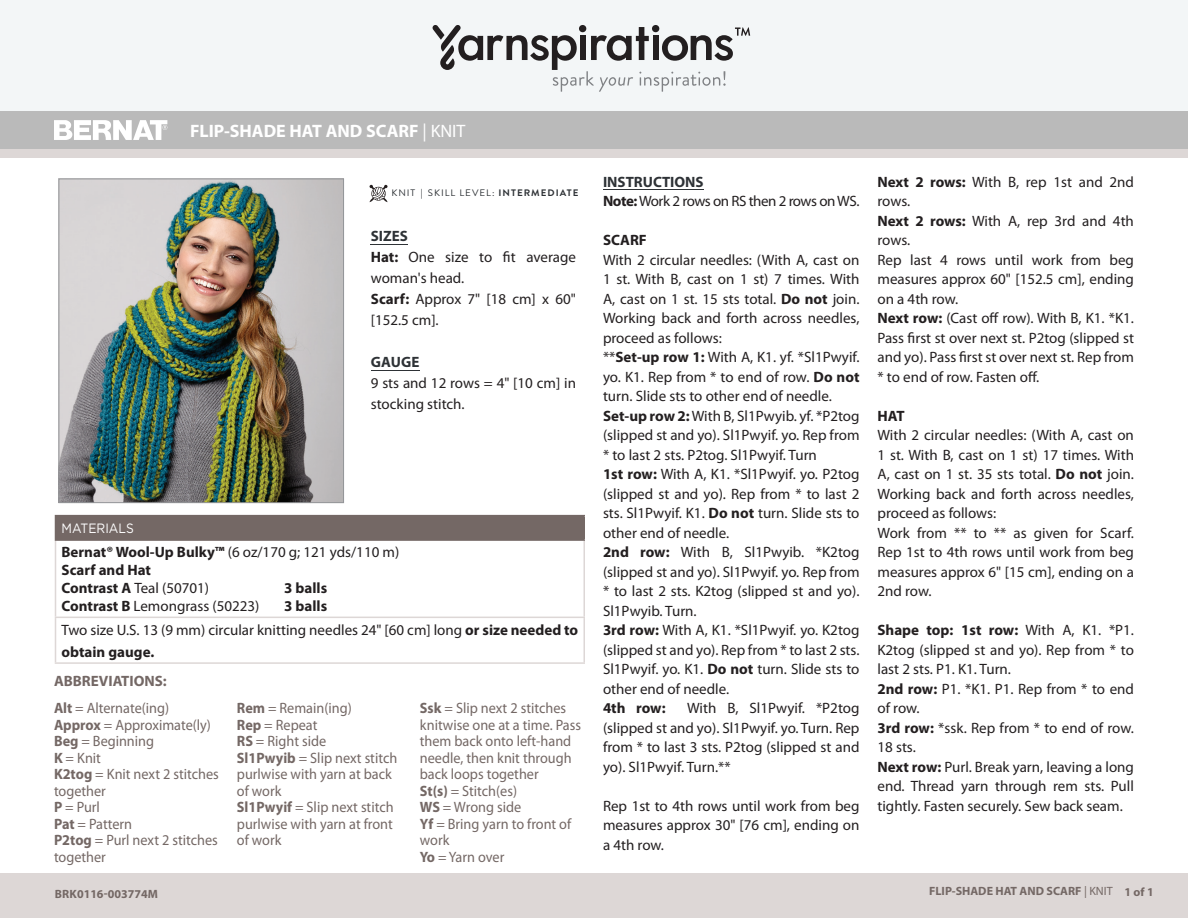
<style>
.page{position:relative;width:1188px;height:918px;background:#fff}
.page>*{position:absolute;margin:0;border:0;box-sizing:border-box;transform-origin:0 0}
.Body{font:700 18px "Myriad Pro";color:#fff}
.t1{font:15px/19.5px "Myriad Pro";color:#231f20}
.t2{font:15px/16.5px "Myriad Pro";color:#746865;scale:.95 1}
.t3{font:700 15px/18px "Myriad Pro";color:#231f20}
.t4{font:15px/19.5px "Myriad Pro";letter-spacing:-.03em;color:#231f20}
.t5{font:700 15px "Myriad Pro";letter-spacing:.02em;color:#fff}
.t6{font:700 15px "Myriad Pro";color:#746865}
.t7{font:13.5px "Gotham";color:#fff;scale:.9 1}
.Body-2{font:700 12px "Myriad Pro";color:#746865}
.Body-3{font:700 12px "Myriad Pro";letter-spacing:.02em;color:#746865}
.t8{font:9.45px "Brandon Grotesque";letter-spacing:.1em;color:#2d3135;scale:1.04 1}
.s1{font-weight:400}
.s2{font-weight:700}
.s3{font-weight:700;color:#2e3236}
</style>
<div class="page">
<div style="left:0;top:875px;width:1188px;height:43px;background:#ddd7d6"></div>
<div style="left:0;top:149px;width:1188px;height:9px;background:#ddd7d6"></div>
<div style="left:0;top:111px;width:1188px;height:38px;background:#bababa"></div>
<svg style="left:54px;top:120px;width:113px;height:20px"></svg>
<div style="left:0;top:0;width:1188px;height:111px;background:#f3f6f7"></div>
<svg style="left:433px;top:25px;width:318px;height:67px"></svg>
<div style="left:0;top:157px;width:1188px;height:717px;background:#fff"></div>
<div style="left:0;top:874px;width:1188px;height:11px;background:#ddd7d6"></div>
<hr style="left:603px;top:189px;width:101px;height:1px;background:#2e3236">
<div style="left:56px;top:516px;width:528px;height:24px;background:#746865"></div>
<hr style="left:55px;top:541px;width:1px;height:76px;background:#ddd7d6">
<hr style="left:584px;top:541px;width:1px;height:76px;background:#ddd7d6">
<hr style="left:55px;top:617px;width:530px;height:1px;background:#ddd7d6">
<hr style="left:55px;top:618px;width:1px;height:44px;background:#ddd7d6">
<hr style="left:584px;top:618px;width:1px;height:44px;background:#ddd7d6">
<hr style="left:55px;top:662px;width:530px;height:2px;background:#ddd7d6">
<hr style="left:55px;top:515px;width:530px;height:1px;background:#746865">
<svg style="left:55px;top:516px;width:1px;height:23px"></svg>
<svg style="left:584px;top:516px;width:1px;height:23px"></svg>
<hr style="left:55px;top:539px;width:530px;height:2px;background:#746865">
<img style="left:61px;top:181px;width:281px;height:320px">
<div style="left:59px;top:179px;width:285px;height:324px;border:1px solid #939598"></div>
<hr style="left:371px;top:370px;width:48px;height:1px;background:#2e3236">
<hr style="left:371px;top:244px;width:37px;height:1px;background:#2e3236">
<svg style="left:369px;top:185px;width:19px;height:17px"></svg>
<p class="Body" style="left:190px;top:120px;width:277px">FLIP-SHADE HAT AND SCARF <span class="s1">| KNIT</span></p>
<p class="t5" style="left:181px;top:121px;width:238px">FLIP-SHADE HAT AND SCARF <span class="s1">| KNIT</span></p>
<p class="t8" style="left:391px;top:187px;width:181px">KNIT <span class="s2">|</span> SKILL LEVEL: <span class="s2">INTERMEDIATE</span></p>
<p class="t1" style="left:371px;top:226px;width:207px;line-height:21px"><span class="s3">SIZES<br></span><span class="s2">Hat:</span> One size to fit average woman's head.<br><span class="s2">Scarf:</span> Approx 7" [18 cm] x 60" [152.5 cm].</p>
<p class="t1" style="left:371px;top:352px;width:207px;line-height:21px"><span class="s3">GAUGE<br></span>9 sts and 12 rows = 4" [10 cm] in stocking stitch.</p>
<p class="t7" style="left:62px;top:521px;width:82px">MATERIALS</p>
<p class="t3" style="left:62px;top:543px;width:339px">Bernat® Wool-Up Bulky™ <span class="s1">(6 oz/170 g; 121 yds/110 m)<br></span>Scarf and Hat<br>Contrast A <span class="s1">Teal (50701)</span></p>
<p class="t3" style="left:284px;top:579px;width:45px">3 balls</p>
<p class="t1" style="left:62px;top:595px;width:518px;line-height:22.8px;text-indent:223px"><span class="s2">3 balls<br></span>Two size U.S. 13 (9 mm) circular knitting needles 24" [60 cm] long <span class="s2">or size needed to obtain gauge.</span></p>
<p class="t1" style="left:62px;top:596px;width:199px"><span class="s2">Contrast B</span> Lemongrass (50223)</p>
<p class="t6" style="left:54px;top:672px;width:114px">ABBREVIATIONS:</p>
<p class="t2" style="left:54px;top:700px;width:175px"><span class="s2">Alt</span> = Alternate(ing)<br><span class="s2">Approx</span> = Approximate(ly)<br><span class="s2">Beg</span> = Beginning<br><span class="s2">K</span> = Knit<br><span class="s2">K2tog</span> = Knit next 2 stitches together<br><span class="s2">P</span> = Purl<br><span class="s2">Pat</span> = Pattern<br><span class="s2">P2tog</span> = Purl next 2 stitches together</p>
<p class="t2" style="left:237px;top:700px;width:170px"><span class="s2">Rem</span> = Remain(ing)<br><span class="s2">Rep</span> = Repeat<br><span class="s2">RS</span> = Right side<br><span class="s2">Sl1Pwyib</span> = Slip next stitch purlwise with yarn at back of work<br><span class="s2">Sl1Pwyif</span> = Slip next stitch purlwise with yarn at front of work</p>
<p class="t2" style="left:420px;top:700px;width:171px"><span class="s2">Ssk</span> = Slip next 2 stitches knitwise one at a time. Pass them back onto left-hand needle, then knit through back loops together<br><span class="s2">St(s)</span> = Stitch(es)<br><span class="s2">WS</span> = Wrong side<br><span class="s2">Yf</span> = Bring yarn to front of work<br><span class="s2">Yo</span> = Yarn over</p>
<p class="t4" style="left:603px;top:172px;width:258px"><span class="s3">INSTRUCTIONS<br></span><span class="s2">Note:</span>Work 2 rows on RS then 2 rows onWS.</p>
<p class="t1" style="left:603px;top:230px;width:258px"><span class="s2">SCARF<br></span>With 2 circular needles: (With A, cast on 1 st. With B, cast on 1 st) 7 times. With A, cast on 1 st. 15 sts total. <span class="s2">Do not</span> join.<br>Working back and forth across needles, proceed as follows:<br>**<span class="s2">Set-up row 1:</span> With A, K1. yf. *Sl1Pwyif. yo. K1. Rep from * to end of row. <span class="s2">Do not </span>turn. Slide sts to other end of needle.<br><span class="s2">Set-up row 2:</span>With B, Sl1Pwyib. yf. *P2tog (slipped st and yo). Sl1Pwyif. yo. Rep from * to last 2 sts. P2tog. Sl1Pwyif. Turn<br><span class="s2">1st row:</span> With A, K1. *Sl1Pwyif. yo. P2tog (slipped st and yo). Rep from * to last 2 sts. Sl1Pwyif. K1. <span class="s2">Do not</span> turn. Slide sts to other end of needle.<br><span class="s2">2nd row:</span> With B, Sl1Pwyib. *K2tog (slipped st and yo). Sl1Pwyif. yo. Rep from * to last 2 sts. K2tog (slipped st and yo).<br>Sl1Pwyib. Turn.<br><span class="s2">3rd row:</span> With A, K1. *Sl1Pwyif. yo. K2tog (slipped st and yo). Rep from * to last 2 sts.<br>Sl1Pwyif. yo. K1. <span class="s2">Do not</span> turn. Slide sts to other end of needle.<br><span class="s2">4th row:</span></p>
<p class="t1" style="left:603px;top:698px;width:258px;text-align:justify;text-indent:84px">With B, Sl1Pwyif. *P2tog (slipped st and yo). Sl1Pwyif. yo. Turn. Rep from * to last 3 sts. P2tog (slipped st and yo). Sl1Pwyif. Turn.**</p>
<p class="t1" style="left:603px;top:796px;width:258px;text-align:justify">Rep 1st to 4th rows until work from beg measures approx 30" [76 cm], ending on a 4th row.</p>
<p class="t1" style="left:878px;top:172px;width:258px"><span class="s2">Next 2 rows:</span> With B, rep 1st and 2nd rows.<br><span class="s2">Next 2 rows:</span> With A, rep 3rd and 4th rows.<br>Rep last 4 rows until work from beg measures approx 60" [152.5 cm], ending on a 4th row.<br><span class="s2">Next row:</span> (Cast off row). With B, K1. *K1.<br>Pass first st over next st. P2tog (slipped st and yo). Pass first st over next st. Rep from * to end of row. Fasten off.</p>
<p class="t1" style="left:878px;top:406px;width:258px"><span class="s2">HAT<br></span>With 2 circular needles: (With A, cast on<br>1 st. With B, cast on 1 st) 17 times. With<br>A, cast on 1 st. 35 sts total. <span class="s2">Do not</span> join.<br>Working back and forth across needles, proceed as follows:<br>Work from ** to ** as given for Scarf.<br>Rep 1st to 4th rows until work from beg measures approx 6" [15 cm], ending on a<br>2nd row.</p>
<p class="t1" style="left:878px;top:620px;width:258px"><span class="s2">Shape top: 1st row:</span> With A, K1. *P1.<br>K2tog (slipped st and yo). Rep from * to last 2 sts. P1. K1. Turn.<br><span class="s2">2nd row:</span> P1. *K1. P1. Rep from * to end of row.<br><span class="s2">3rd row:</span> *ssk. Rep from * to end of row.<br>18 sts.<br><span class="s2">Next row:</span> Purl. Break yarn, leaving a long end. Thread yarn through rem sts. Pull tightly. Fasten securely. Sew back seam.</p>
<p class="Body-2" style="left:55px;top:886px;width:105px">BRK0116-003774M</p>
<p class="Body-2" style="left:929px;top:884px;width:185px">FLIP-SHADE HAT AND SCARF <span class="s1">| KNIT</span></p>
<p class="Body-2" style="left:1124px;top:884px;width:31px">1 of 1</p>
<p class="Body-3" style="left:941px;top:886px;width:226px">FLIP-SHADE HAT AND SCARF | <span class="s1">KNIT</span> 1 of 1</p>
</div>
